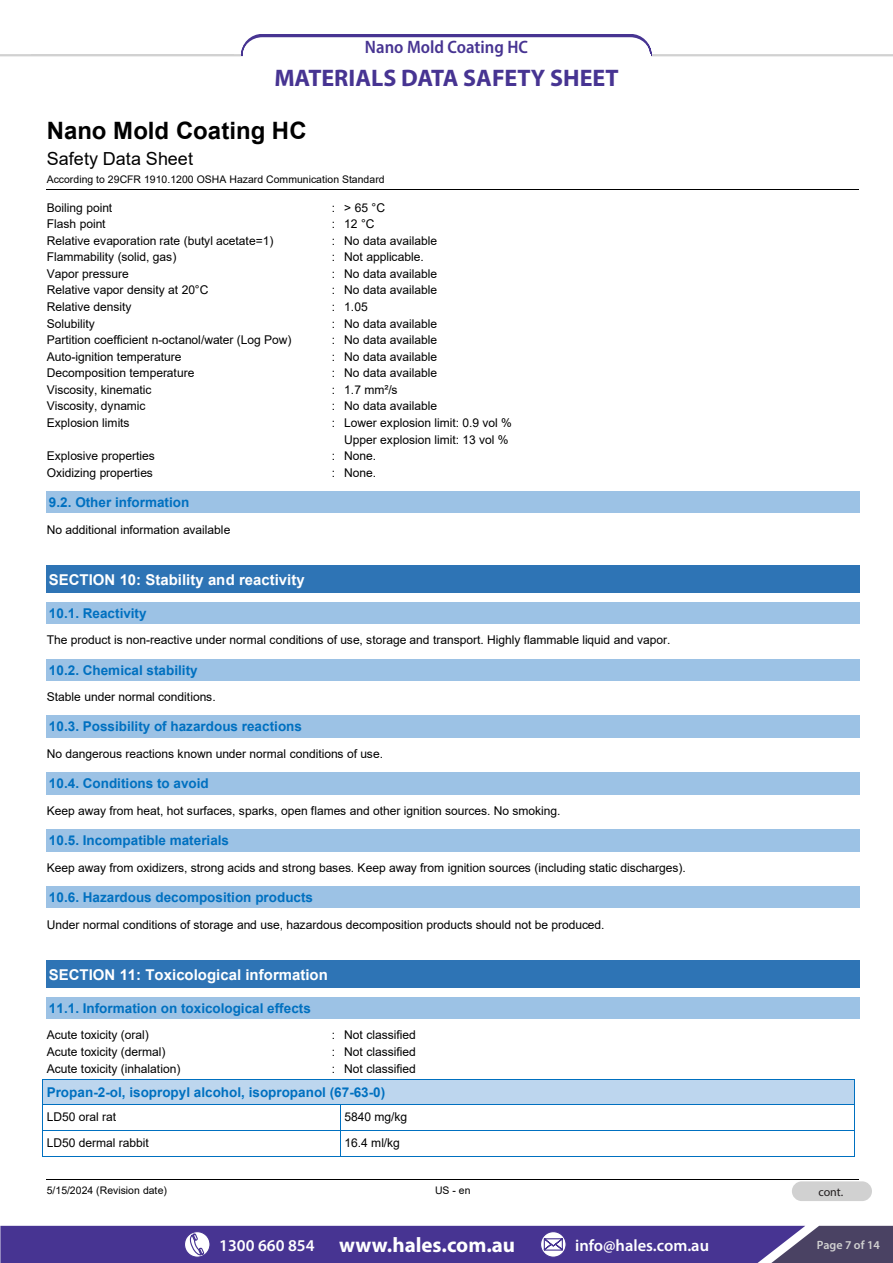
<style>
.page{position:relative;width:893px;height:1263px;background:#fff}
.page>*{position:absolute;margin:0;border:0;box-sizing:border-box;transform-origin:0 0}
.t1{font:700 24px "Myriad Pro";color:#473492}
.t2{font:700 24px "Arial";color:#000}
.t3{font:700 21px "Myriad Pro";color:#fff}
.t4{font:600 semi-condensed 18px "Myriad Pro";color:#473492}
.t5{font:18px "Arial";letter-spacing:.005em;color:#000}
.t6{font:600 16.5px "Myriad Pro";color:#fff}
.t7{font:700 15px "Arial";color:#fff}
.t8{font:700 13.5px "Arial";color:#0070c0}
.t9{font:12px/16.5px "Arial";letter-spacing:-.005em;color:#000;text-align:right}
.t10{font:600 12px "Myriad Pro";color:#d1d1d1}
.t11{font:12px "Myriad Pro";color:#231f20}
.t12{font:10.5px "Arial";color:#000}
.s1{font-weight:600;font-size:16.5px}
</style>
<div class="page">
<svg style="left:0;top:34px;width:893px;height:22px"></svg>
<svg style="left:240px;top:35px;width:412px;height:20px"></svg>
<hr style="left:243px;top:54px;width:407px;height:3px;background:#fff">
<hr style="left:32px;top:54px;width:202px;height:1px;background:#d1d1d1">
<svg style="left:0;top:1226px;width:893px;height:37px;background:#4e3d90"></svg>
<hr style="left:47px;top:189px;width:812px;height:1px;background:#000">
<hr style="left:47px;top:1179px;width:272px;height:1px;background:#000">
<hr style="left:320px;top:1179px;width:267px;height:1px;background:#000">
<hr style="left:587px;top:1179px;width:272px;height:1px;background:#000">
<div style="left:47px;top:491px;width:812px;height:22px;background:#9cc2e5"></div>
<hr style="left:47px;top:513px;width:812px;height:1px;background:#9cc2e5">
<svg style="left:46px;top:491px;width:1px;height:22px"></svg>
<svg style="left:859px;top:491px;width:1px;height:22px"></svg>
<div style="left:47px;top:566px;width:812px;height:26px;background:#2e74b5"></div>
<hr style="left:47px;top:592px;width:812px;height:1px;background:#2e74b5">
<svg style="left:46px;top:566px;width:1px;height:27px"></svg>
<svg style="left:859px;top:566px;width:1px;height:27px"></svg>
<div style="left:47px;top:602px;width:812px;height:22px;background:#9cc2e5"></div>
<hr style="left:47px;top:624px;width:812px;height:1px;background:#9cc2e5">
<svg style="left:46px;top:602px;width:1px;height:22px"></svg>
<svg style="left:859px;top:602px;width:1px;height:22px"></svg>
<div style="left:47px;top:659px;width:812px;height:21px;background:#9cc2e5"></div>
<hr style="left:47px;top:680px;width:812px;height:1px;background:#9cc2e5">
<svg style="left:46px;top:659px;width:1px;height:22px"></svg>
<svg style="left:859px;top:659px;width:1px;height:22px"></svg>
<div style="left:47px;top:716px;width:812px;height:21px;background:#9cc2e5"></div>
<hr style="left:47px;top:715px;width:812px;height:1px;background:#9cc2e5">
<hr style="left:47px;top:737px;width:812px;height:1px;background:#9cc2e5">
<svg style="left:46px;top:715px;width:1px;height:23px"></svg>
<svg style="left:859px;top:715px;width:1px;height:23px"></svg>
<div style="left:47px;top:773px;width:812px;height:21px;background:#9cc2e5"></div>
<hr style="left:47px;top:772px;width:812px;height:1px;background:#9cc2e5">
<hr style="left:47px;top:794px;width:812px;height:1px;background:#9cc2e5">
<svg style="left:46px;top:772px;width:1px;height:23px"></svg>
<svg style="left:859px;top:772px;width:1px;height:23px"></svg>
<div style="left:47px;top:830px;width:812px;height:21px;background:#9cc2e5"></div>
<hr style="left:47px;top:829px;width:812px;height:1px;background:#9cc2e5">
<hr style="left:47px;top:851px;width:812px;height:1px;background:#9cc2e5">
<svg style="left:46px;top:829px;width:1px;height:23px"></svg>
<svg style="left:859px;top:829px;width:1px;height:23px"></svg>
<div style="left:47px;top:886px;width:812px;height:22px;background:#9cc2e5"></div>
<hr style="left:47px;top:908px;width:812px;height:1px;background:#9cc2e5">
<svg style="left:46px;top:886px;width:1px;height:22px"></svg>
<svg style="left:859px;top:886px;width:1px;height:22px"></svg>
<div style="left:47px;top:961px;width:812px;height:26px;background:#2e74b5"></div>
<hr style="left:47px;top:987px;width:812px;height:1px;background:#2e74b5">
<svg style="left:46px;top:961px;width:1px;height:27px"></svg>
<svg style="left:859px;top:961px;width:1px;height:27px"></svg>
<div style="left:47px;top:997px;width:812px;height:21px;background:#9cc2e5"></div>
<hr style="left:47px;top:1018px;width:812px;height:1px;background:#9cc2e5">
<svg style="left:46px;top:997px;width:1px;height:22px"></svg>
<svg style="left:859px;top:997px;width:1px;height:22px"></svg>
<div style="left:47px;top:1084px;width:803px;height:16px;background:#bdd6ee"></div>
<hr style="left:43px;top:1079px;width:811px;height:1px;background:#0070c0">
<hr style="left:43px;top:1080px;width:811px;height:4px;background:#bdd6ee">
<hr style="left:42px;top:1100px;width:813px;height:4px;background:#bdd6ee">
<hr style="left:43px;top:1104px;width:297px;height:1px;background:#0070c0">
<hr style="left:341px;top:1104px;width:513px;height:1px;background:#0070c0">
<hr style="left:43px;top:1130px;width:297px;height:1px;background:#0070c0">
<hr style="left:341px;top:1130px;width:513px;height:1px;background:#0070c0">
<svg style="left:42px;top:1079px;width:1px;height:78px"></svg>
<hr style="left:43px;top:1156px;width:297px;height:1px;background:#0070c0">
<svg style="left:340px;top:1104px;width:1px;height:53px"></svg>
<hr style="left:341px;top:1156px;width:513px;height:1px;background:#0070c0">
<svg style="left:854px;top:1079px;width:1px;height:78px"></svg>
<div style="left:792px;top:1181px;width:80px;height:20px;background:#d1d1d1;border-radius:10px"></div>
<h3 class="t4" style="left:365px;top:36px;width:165px">Nano Mold Coating HC</h3>
<h1 class="t1" style="left:274px;top:62px;width:346px">MATERIALS DATA SAFETY SHEET</h1>
<h1 class="t2" style="left:47px;top:113px;width:261px">Nano Mold Coating HC</h1>
<h3 class="t5" style="left:47px;top:146px;width:148px">Safety Data Sheet</h3>
<p class="t12" style="left:47px;top:172px;width:339px">According to 29CFR 1910.1200 OSHA Hazard Communication Standard</p>
<p class="t9" style="left:47px;top:199px;width:67px">Boiling point</p>
<p class="t9" style="left:332px;top:199px;width:55px">: &gt; 65 °C</p>
<p class="t9" style="left:47px;top:216px;width:60px">Flash point</p>
<p class="t9" style="left:332px;top:216px;width:44px">: 12 °C</p>
<p class="t9" style="left:47px;top:232px;width:228px">Relative evaporation rate (butyl acetate=1)</p>
<p class="t9" style="left:332px;top:232px;width:107px">: No data available</p>
<p class="t9" style="left:47px;top:249px;width:131px">Flammability (solid, gas)</p>
<p class="t9" style="left:332px;top:249px;width:93px">: Not applicable.</p>
<p class="t9" style="left:47px;top:265px;width:84px">Vapor pressure</p>
<p class="t9" style="left:332px;top:265px;width:107px">: No data available</p>
<p class="t9" style="left:47px;top:282px;width:163px">Relative vapor density at 20°C</p>
<p class="t9" style="left:332px;top:282px;width:107px">: No data available</p>
<p class="t9" style="left:47px;top:298px;width:86px">Relative density</p>
<p class="t9" style="left:332px;top:298px;width:37px">: 1.05</p>
<p class="t9" style="left:47px;top:315px;width:50px">Solubility</p>
<p class="t9" style="left:332px;top:315px;width:107px">: No data available</p>
<p class="t9" style="left:47px;top:332px;width:246px">Partition coefficient n-octanol/water (Log Pow)</p>
<p class="t9" style="left:332px;top:332px;width:107px">: No data available</p>
<p class="t9" style="left:47px;top:348px;width:136px">Auto-ignition temperature</p>
<p class="t9" style="left:332px;top:348px;width:107px">: No data available</p>
<p class="t9" style="left:47px;top:365px;width:149px">Decomposition temperature</p>
<p class="t9" style="left:332px;top:365px;width:107px">: No data available</p>
<p class="t9" style="left:47px;top:381px;width:106px">Viscosity, kinematic</p>
<p class="t9" style="left:332px;top:381px;width:67px">: 1.7 mm²/s</p>
<p class="t9" style="left:47px;top:398px;width:100px">Viscosity, dynamic</p>
<p class="t9" style="left:332px;top:398px;width:107px">: No data available</p>
<p class="t9" style="left:47px;top:414px;width:84px">Explosion limits</p>
<p class="t9" style="left:332px;top:414px;width:181px">: Lower explosion limit: 0.9 vol %<br>Upper explosion limit: 13 vol %</p>
<p class="t9" style="left:47px;top:448px;width:110px">Explosive properties</p>
<p class="t9" style="left:332px;top:448px;width:46px">: None.</p>
<p class="t9" style="left:47px;top:464px;width:108px">Oxidizing properties</p>
<p class="t9" style="left:332px;top:464px;width:46px">: None.</p>
<p class="t8" style="left:49px;top:493px;width:142px">9.2. Other information</p>
<p class="t9" style="left:47px;top:521px;width:185px">No additional information available</p>
<p class="t7" style="left:49px;top:569px;width:257px">SECTION 10: Stability and reactivity</p>
<p class="t8" style="left:49px;top:603px;width:99px">10.1. Reactivity</p>
<p class="t9" style="left:47px;top:632px;width:625px">The product is non-reactive under normal conditions of use, storage and transport. Highly flammable liquid and vapor.</p>
<p class="t8" style="left:49px;top:660px;width:150px">10.2. Chemical stability</p>
<p class="t9" style="left:47px;top:689px;width:170px">Stable under normal conditions.</p>
<p class="t8" style="left:49px;top:717px;width:255px">10.3. Possibility of hazardous reactions</p>
<p class="t9" style="left:47px;top:745px;width:338px">No dangerous reactions known under normal conditions of use.</p>
<p class="t8" style="left:49px;top:774px;width:161px">10.4. Conditions to avoid</p>
<p class="t9" style="left:47px;top:802px;width:515px">Keep away from heat, hot surfaces, sparks, open flames and other ignition sources. No smoking.</p>
<p class="t8" style="left:49px;top:831px;width:182px">10.5. Incompatible materials</p>
<p class="t9" style="left:47px;top:859px;width:641px">Keep away from oxidizers, strong acids and strong bases. Keep away from ignition sources (including static discharges).</p>
<p class="t8" style="left:49px;top:888px;width:266px">10.6. Hazardous decomposition products</p>
<p class="t9" style="left:47px;top:916px;width:559px">Under normal conditions of storage and use, hazardous decomposition products should not be produced.</p>
<p class="t7" style="left:49px;top:964px;width:280px">SECTION 11: Toxicological information</p>
<p class="t8" style="left:49px;top:998px;width:263px">11.1. Information on toxicological effects</p>
<p class="t9" style="left:47px;top:1027px;width:104px">Acute toxicity (oral)</p>
<p class="t9" style="left:332px;top:1027px;width:85px">: Not classified</p>
<p class="t9" style="left:47px;top:1043px;width:120px">Acute toxicity (dermal)</p>
<p class="t9" style="left:332px;top:1043px;width:85px">: Not classified</p>
<p class="t9" style="left:47px;top:1060px;width:135px">Acute toxicity (inhalation)</p>
<p class="t9" style="left:332px;top:1060px;width:85px">: Not classified</p>
<p class="t8" style="left:47px;top:1083px;width:340px">Propan-2-ol, isopropyl alcohol, isopropanol (67-63-0)</p>
<p class="t9" style="left:47px;top:1108px;width:71px">LD50 oral rat</p>
<p class="t9" style="left:344px;top:1108px;width:64px">5840 mg/kg</p>
<p class="t9" style="left:47px;top:1134px;width:104px">LD50 dermal rabbit</p>
<p class="t9" style="left:344px;top:1134px;width:57px">16.4 ml/kg</p>
<p class="t12" style="left:47px;top:1183px;width:122px">5/15/2024 (Revision date)</p>
<p class="t12" style="left:435px;top:1183px;width:37px">US - en</p>
<p class="t11" style="left:818px;top:1184px;width:26px">cont.</p>
<h2 class="t3" style="left:219px;top:1231px;width:297px"><span class="s1">1300 660 854</span> www.hales.com.au</h2>
<h3 class="t6" style="left:575px;top:1234px;width:135px">info@hales.com.au</h3>
<p class="t10" style="left:817px;top:1237px;width:64px">Page 7 of 14</p>
</div>
